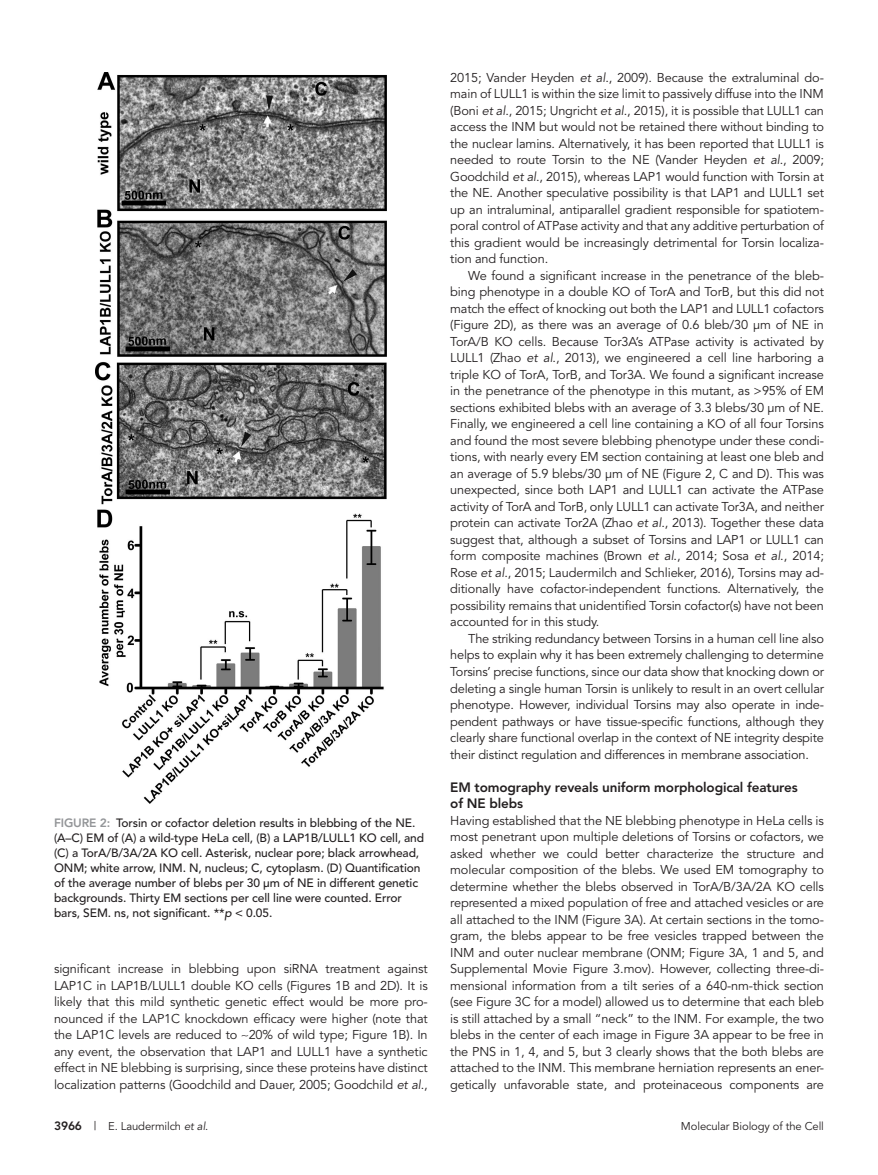
<style>
.page{position:relative;width:878px;height:1175px;background:#fff}
.page>*{position:absolute;margin:0;border:0;box-sizing:border-box;transform-origin:0 0}
.t1{font:800 13.5px/16.5px "Avenir";letter-spacing:-.01em;color:#231f20}
.ParaFL{font:12.75px/16.5px "Avenir";letter-spacing:-.01em;color:#231f20;text-align:justify}
.Para{font:12.75px/16.5px "Avenir";letter-spacing:-.015em;color:#231f20;text-align:justify}
.FigCaption{font:500 12px/15px "Avenir";letter-spacing:-.01em;color:#231f20}
.ParaFL-2{font:11.25px "Avenir";letter-spacing:-.01em;color:#231f20}
.s1{font-weight:800;color:#939598}
.s2{font-style:italic}
.s3{font-weight:800;font-size:12px}
.s4{font-size:12px}
</style>
<div class="page">
<img style="left:95px;top:72px;width:291px;height:731px">
<p class="FigCaption" style="left:54px;top:815px;width:371px"><span class="s1">FIGURE 2:</span> Torsin or cofactor deletion results in blebbing of the NE. (A–C) EM of (A) a wild-type HeLa cell, (B) a LAP1B/LULL1 KO cell, and (C) a TorA/B/3A/2A KO cell. Asterisk, nuclear pore; black arrowhead, ONM; white arrow, INM. N, nucleus; C, cytoplasm. (D) Quantification of the average number of blebs per 30 μm of NE in different genetic backgrounds. Thirty EM sections per cell line were counted. Error bars, SEM. ns, not significant. **<span class="s2">p</span> &lt; 0.05.</p>
<p class="ParaFL" style="left:54px;top:960px;width:375px">significant increase in blebbing upon siRNA treatment against LAP1C in LAP1B/LULL1 double KO cells (Figures 1B and 2D). It is likely that this mild synthetic genetic effect would be more pro&shy;nounced if the LAP1C knockdown efficacy were higher (note that the LAP1C levels are reduced to ∼20% of wild type; Figure 1B). In any event, the observation that LAP1 and LULL1 have a synthetic effect in NE blebbing is surprising, since these proteins have distinct localization patterns (Goodchild and Dauer, 2005; Goodchild <span class="s2">et al</span>.,</p>
<p class="ParaFL" style="left:450px;top:69px;width:375px">2015; Vander Heyden <span class="s2">et al</span>., 2009). Because the extraluminal do&shy;main of LULL1 is within the size limit to passively diffuse into the INM (Boni <span class="s2">et al</span>., 2015; Ungricht <span class="s2">et al</span>., 2015), it is possible that LULL1 can access the INM but would not be retained there without binding to the nuclear lamins. Alternatively, it has been reported that LULL1 is needed to route Torsin to the NE (Vander Heyden <span class="s2">et al</span>., 2009; Goodchild <span class="s2">et al</span>., 2015), whereas LAP1 would function with Torsin at the NE. Another speculative possibility is that LAP1 and LULL1 set up an intraluminal, antiparallel gradient responsible for spatiotem&shy;poral control of ATPase activity and that any additive perturbation of this gradient would be increasingly detrimental for Torsin localiza&shy;tion and function.</p>
<p class="Para" style="left:450px;top:267px;width:375px;text-indent:18px">We found a significant increase in the penetrance of the bleb&shy;bing phenotype in a double KO of TorA and TorB, but this did not match the effect of knocking out both the LAP1 and LULL1 cofactors (Figure 2D), as there was an average of 0.6 bleb/30 μm of NE in TorA/B KO cells. Because Tor3A’s ATPase activity is activated by LULL1 (Zhao <span class="s2">et al</span>., 2013), we engineered a cell line harboring a triple KO of TorA, TorB, and Tor3A. We found a significant increase in the penetrance of the phenotype in this mutant, as &gt;95% of EM sections exhibited blebs with an average of 3.3 blebs/30 μm of NE.<br>Finally, we engineered a cell line containing a KO of all four Torsins and found the most severe blebbing phenotype under these condi&shy;tions, with nearly every EM section containing at least one bleb and an average of 5.9 blebs/30 μm of NE (Figure 2, C and D). This was unexpected, since both LAP1 and LULL1 can activate the ATPase activity of TorA and TorB, only LULL1 can activate Tor3A, and neither protein can activate Tor2A (Zhao <span class="s2">et al</span>., 2013). Together these data suggest that, although a subset of Torsins and LAP1 or LULL1 can form composite machines (Brown <span class="s2">et al</span>., 2014; Sosa <span class="s2">et al</span>., 2014; Rose <span class="s2">et al</span>., 2015; Laudermilch and Schlieker, 2016), Torsins may ad&shy;ditionally have cofactor-independent functions. Alternatively, the possibility remains that unidentified Torsin cofactor(s) have not been accounted for in this study.</p>
<p class="Para" style="left:450px;top:630px;width:375px;text-indent:18px">The striking redundancy between Torsins in a human cell line also helps to explain why it has been extremely challenging to determine Torsins’ precise functions, since our data show that knocking down or deleting a single human Torsin is unlikely to result in an overt cellular phenotype. However, individual Torsins may also operate in inde&shy;pendent pathways or have tissue-specific functions, although they clearly share functional overlap in the context of NE integrity despite their distinct regulation and differences in membrane association.</p>
<h2 class="t1" style="left:450px;top:778px;width:349px">EM tomography reveals uniform morphological features of NE blebs</h2>
<p class="ParaFL" style="left:450px;top:812px;width:375px">Having established that the NE blebbing phenotype in HeLa cells is most penetrant upon multiple deletions of Torsins or cofactors, we asked whether we could better characterize the structure and molecular composition of the blebs. We used EM tomography to determine whether the blebs observed in TorA/B/3A/2A KO cells represented a mixed population of free and attached vesicles or are all attached to the INM (Figure 3A). At certain sections in the tomo&shy;gram, the blebs appear to be free vesicles trapped between the INM and outer nuclear membrane (ONM; Figure 3A, 1 and 5, and Supplemental Movie Figure 3.mov). However, collecting three-di&shy;mensional information from a tilt series of a 640-nm-thick section (see Figure 3C for a model) allowed us to determine that each bleb is still attached by a small “neck” to the INM. For example, the two blebs in the center of each image in Figure 3A appear to be free in the PNS in 1, 4, and 5, but 3 clearly shows that the both blebs are attached to the INM. This membrane herniation represents an ener&shy;getically unfavorable state, and proteinaceous components are</p>
<p class="ParaFL-2" style="left:54px;top:1119px;width:156px"><span class="s3">3966</span> <span class="s4">|</span> E. Laudermilch <span class="s2">et al</span>.</p>
<p class="ParaFL-2" style="left:681px;top:1119px;width:144px">Molecular Biology of the Cell</p>
</div>
